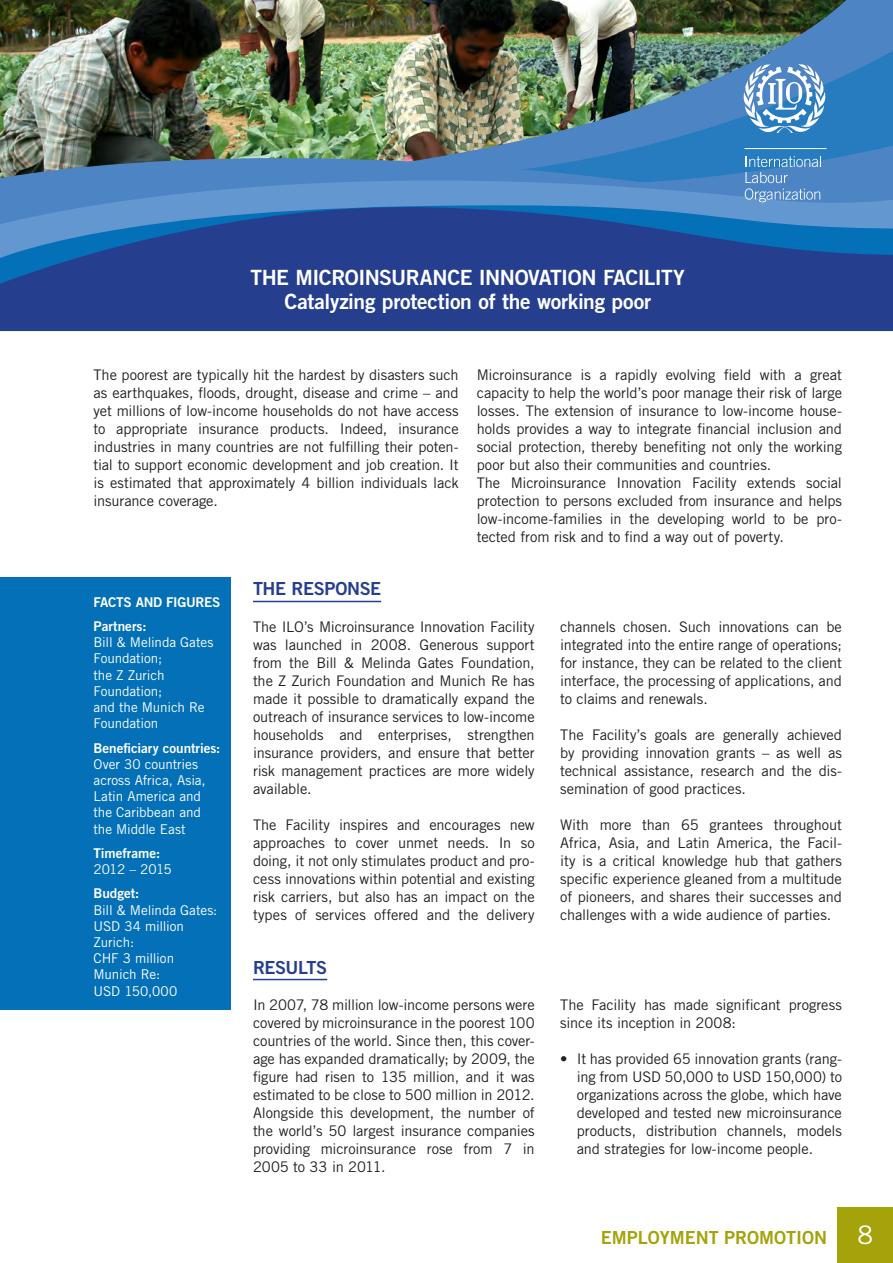
<style>
.page{position:relative;width:893px;height:1263px;background:#fff}
.page>*{position:absolute;margin:0;border:0;box-sizing:border-box;transform-origin:0 0}
.t1{font:25.5px "Trade Gothic LT Std";color:#fff}
.t2{font:21px "Trade Gothic LT Std Bd 2";letter-spacing:-.015em;color:#fff}
.t3{font:18px "Trade Gothic LT Std Bd 2";color:#a4a30a}
.intro{font:18px "Trade Gothic LT Std Bd 2";letter-spacing:-.025em;color:#253f8e}
.intro-2{font:14.7px/18px "Trade Gothic LT Std";letter-spacing:-.01em;color:#231f20;text-align:justify}
.facts_and_figures{font:13.5px/16.2px "Trade Gothic LT Std";letter-spacing:-.01em;color:#fff}
.facts_and_figures-2{font:13.5px "Trade Gothic LT Std Bd 2";letter-spacing:-.005em;color:#fff}
.facts_and_figures-3{font:13.5px "Trade Gothic LT Std";letter-spacing:-.045em;color:#fff}
</style>
<div class="page">
<div style="left:0;top:577px;width:231px;height:432px;background:#0370b8"></div>
<img style="left:0;top:0;width:358px;height:119px">
<img style="left:358px;top:0;width:535px;height:119px">
<img style="left:471px;top:38px;width:422px;height:81px">
<img style="left:0;top:119px;width:893px;height:24px">
<img style="left:0;top:143px;width:603px;height:57px">
<svg style="left:0;top:202px;width:893px;height:129px;background:#284d99"></svg>
<svg style="left:603px;top:141px;width:290px;height:65px;background:#4687c5"></svg>
<svg style="left:743px;top:64px;width:83px;height:70px"></svg>
<div style="left:838px;top:1207px;width:55px;height:56px;background:#a4a30a"></div>
<hr style="left:253px;top:601px;width:128px;height:1px;background:#253f8e">
<hr style="left:253px;top:979px;width:74px;height:1px;background:#253f8e">
<p class="t2" style="left:251px;top:265px;width:436px">THE MICROINSURANCE INNOVATION FACILITY</p>
<p class="t2" style="left:284px;top:289px;width:368px">Catalyzing protection of the working poor</p>
<p class="intro-2" style="left:94px;top:365px;width:367px">The poorest are typically hit the hardest by disasters such as earthquakes, floods, drought, disease and crime – and yet millions of low-income households do not have access to appropriate insurance products. Indeed, insurance industries in many countries are not fulfilling their poten&shy;tial to support economic development and job creation. It is estimated that approximately 4 billion individuals lack insurance coverage.</p>
<p class="intro-2" style="left:477px;top:365px;width:367px">Microinsurance is a rapidly evolving field with a great capacity to help the world’s poor manage their risk of large losses. The extension of insurance to low-income house&shy;holds provides a way to integrate financial inclusion and social protection, thereby benefiting not only the working poor but also their communities and countries.</p>
<p class="intro-2" style="left:477px;top:473px;width:367px">The Microinsurance Innovation Facility extends social protection to persons excluded from insurance and helps low-income-families in the developing world to be pro&shy;tected from risk and to find a way out of poverty.</p>
<p class="facts_and_figures-2" style="left:94px;top:593px;width:128px">FACTS AND FIGURES</p>
<p class="facts_and_figures-2" style="left:94px;top:618px;width:54px">Partners:</p>
<p class="facts_and_figures" style="left:94px;top:634px;width:121px">Bill &amp; Melinda Gates<br>Foundation;</p>
<p class="facts_and_figures" style="left:94px;top:666px;width:73px">the Z Zurich</p>
<p class="facts_and_figures" style="left:94px;top:683px;width:70px">Foundation;</p>
<p class="facts_and_figures" style="left:94px;top:699px;width:113px">and the Munich Re<br>Foundation</p>
<p class="facts_and_figures-2" style="left:94px;top:739px;width:128px">Beneficiary countries:</p>
<p class="facts_and_figures" style="left:94px;top:756px;width:114px">Over 30 countries across Africa, Asia,<br>Latin America and the Caribbean and the Middle East</p>
<p class="facts_and_figures-2" style="left:94px;top:845px;width:68px">Timeframe:</p>
<p class="facts_and_figures-3" style="left:94px;top:861px;width:80px">2012 – 2015</p>
<p class="facts_and_figures-2" style="left:94px;top:885px;width:47px">Budget:</p>
<p class="facts_and_figures" style="left:94px;top:901px;width:125px">Bill &amp; Melinda Gates:</p>
<p class="facts_and_figures" style="left:94px;top:918px;width:92px">USD 34 million</p>
<p class="facts_and_figures" style="left:94px;top:934px;width:42px">Zurich:</p>
<p class="facts_and_figures" style="left:94px;top:950px;width:82px">CHF 3 million</p>
<p class="facts_and_figures" style="left:94px;top:966px;width:68px">Munich Re:</p>
<p class="facts_and_figures" style="left:94px;top:982px;width:85px">USD 150,000</p>
<p class="intro" style="left:253px;top:578px;width:130px">THE RESPONSE</p>
<p class="intro-2" style="left:253px;top:617px;width:283px">The ILO’s Microinsurance Innovation Facility was launched in 2008. Generous support from the Bill &amp; Melinda Gates Foundation, the Z Zurich Foundation and Munich Re has made it possible to dramatically expand the outreach of insurance services to low-income households and enterprises, strengthen insurance providers, and ensure that better risk management practices are more widely available.</p>
<p class="intro-2" style="left:253px;top:815px;width:283px">The Facility inspires and encourages new approaches to cover unmet needs. In so doing, it not only stimulates product and pro&shy;cess innovations within potential and existing risk carriers, but also has an impact on the types of services offered and the delivery</p>
<p class="intro-2" style="left:560px;top:617px;width:283px">channels chosen. Such innovations can be integrated into the entire range of operations; for instance, they can be related to the client interface, the processing of applications, and to claims and renewals.</p>
<p class="intro-2" style="left:560px;top:725px;width:283px">The Facility’s goals are generally achieved by providing innovation grants – as well as technical assistance, research and the dis&shy;semination of good practices.</p>
<p class="intro-2" style="left:560px;top:815px;width:283px">With more than 65 grantees throughout Africa, Asia, and Latin America, the Facil&shy;ity is a critical knowledge hub that gathers specific experience gleaned from a multitude of pioneers, and shares their successes and challenges with a wide audience of parties.</p>
<p class="intro" style="left:253px;top:956px;width:76px">RESULTS</p>
<p class="intro-2" style="left:253px;top:995px;width:283px">In 2007, 78 million low-income persons were covered by microinsurance in the poorest 100 countries of the world. Since then, this cover&shy;age has expanded dramatically; by 2009, the figure had risen to 135 million, and it was estimated to be close to 500 million in 2012.<br>Alongside this development, the number of the world’s 50 largest insurance companies providing microinsurance rose from 7 in 2005 to 33 in 2011.</p>
<p class="intro-2" style="left:560px;top:995px;width:283px">The Facility has made significant progress since its inception in 2008:</p>
<p class="intro-2" style="left:577px;top:1049px;width:267px;text-indent:-16px">• It has provided 65 innovation grants (rang&shy;ing from USD 50,000 to USD 150,000) to organizations across the globe, which have developed and tested new microinsurance products, distribution channels, models and strategies for low-income people.</p>
<p class="t3" style="left:601px;top:1226px;width:228px">EMPLOYMENT PROMOTION</p>
<p class="t1" style="left:857px;top:1219px;width:17px">8</p>
</div>
